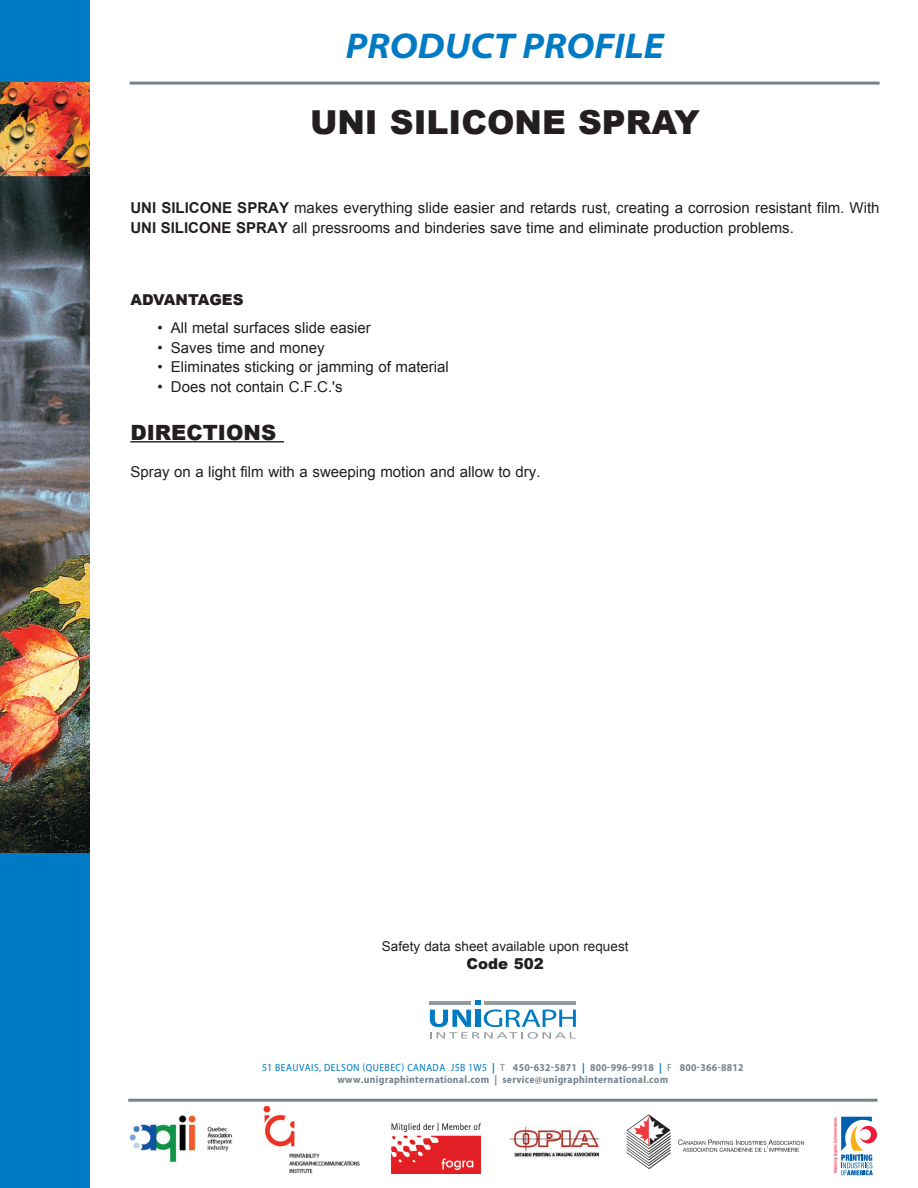
<style>
.page{position:relative;width:918px;height:1188px;background:#fff}
.page>*{position:absolute;margin:0;border:0;box-sizing:border-box;transform-origin:0 0}
.t1{font:italic 700 semi-expanded 36px "Myriad Pro";color:#007bc3}
.t2{font:900 33px "Arial";color:#231f20}
.t3{font:900 21px "Arial";color:#231f20}
.t4{font:15px/19.5px "Arial";color:#231f20}
.t5{font:900 15px "Arial";color:#231f20}
.t6{font:13.5px "Arial";color:#231f20}
.t7{font:700 semi-condensed 10.5px/12px "Myriad Pro";letter-spacing:.025em;color:#76848f;text-align:center}
.s1{font-weight:700}
.s2{font-weight:400;color:#007bc3}
.s3{color:#007bc3}
.s4{font-weight:400}
</style>
<div class="page">
<hr style="left:128px;top:1099px;width:750px;height:3px;background:#76848f">
<hr style="left:130px;top:82px;width:750px;height:3px;background:#76848f">
<svg style="left:430px;top:1001px;width:146px;height:38px"></svg>
<hr style="left:485px;top:1001px;width:91px;height:3px;background:#959ca1">
<hr style="left:430px;top:1001px;width:41px;height:3px;background:#959ca1">
<img style="left:508px;top:1126px;width:92px;height:33px">
<svg style="left:834px;top:1117px;width:43px;height:58px"></svg>
<img style="left:129px;top:1115px;width:103px;height:48px">
<img style="left:263px;top:1106px;width:97px;height:68px">
<img style="left:391px;top:1122px;width:89px;height:51px">
<img style="left:627px;top:1114px;width:178px;height:55px">
<div style="left:0;top:852px;width:90px;height:336px;background:#007ac2"></div>
<img style="left:0;top:82px;width:90px;height:771px">
<div style="left:0;top:0;width:90px;height:82px;background:#007ac2"></div>
<hr style="left:130px;top:441px;width:154px;height:1px;background:#231f20">
<h1 class="t1" style="left:346px;top:33px;width:320px">PRODUCT PROFILE</h1>
<h2 class="t2" style="left:310px;top:97px;width:391px">UNI SILICONE SPRAY</h2>
<p class="t4" style="left:130px;top:198px;width:751px"><span class="s1">UNI SILICONE SPRAY</span> makes everything slide easier and retards rust, creating a corrosion resistant film. With<br><span class="s1">UNI SILICONE SPRAY</span> all pressrooms and binderies save time and eliminate production problems.</p>
<p class="t5" style="left:130px;top:288px;width:115px">ADVANTAGES</p>
<p class="t4" style="left:157px;top:318px;width:215px">• All metal surfaces slide easier</p>
<p class="t4" style="left:157px;top:338px;width:169px">• Saves time and money</p>
<p class="t4" style="left:157px;top:357px;width:293px">• Eliminates sticking or jamming of material</p>
<p class="t4" style="left:157px;top:377px;width:187px">• Does not contain C.F.C.'s</p>
<h3 class="t3" style="left:130px;top:417px;width:147px">DIRECTIONS</h3>
<p class="t4" style="left:130px;top:462px;width:412px">Spray on a light film with a sweeping motion and allow to dry.</p>
<p class="t6" style="left:382px;top:939px;width:248px">Safety data sheet available upon request</p>
<p class="t5" style="left:467px;top:953px;width:79px">Code 502</p>
<p class="t7" style="left:262px;top:1063px;width:483px"><span class="s2">51 BEAUVAIS, DELSON (QUEBEC) CANADA J5B 1W5</span> <span class="s3">|</span> <span class="s4">T</span> 450-632-5871 <span class="s3">|</span> 800-996-9918 <span class="s3">|</span> <span class="s4">F</span> 800-366-8812 www.unigraphinternational.com | service@unigraphinternational.com</p>
</div>
